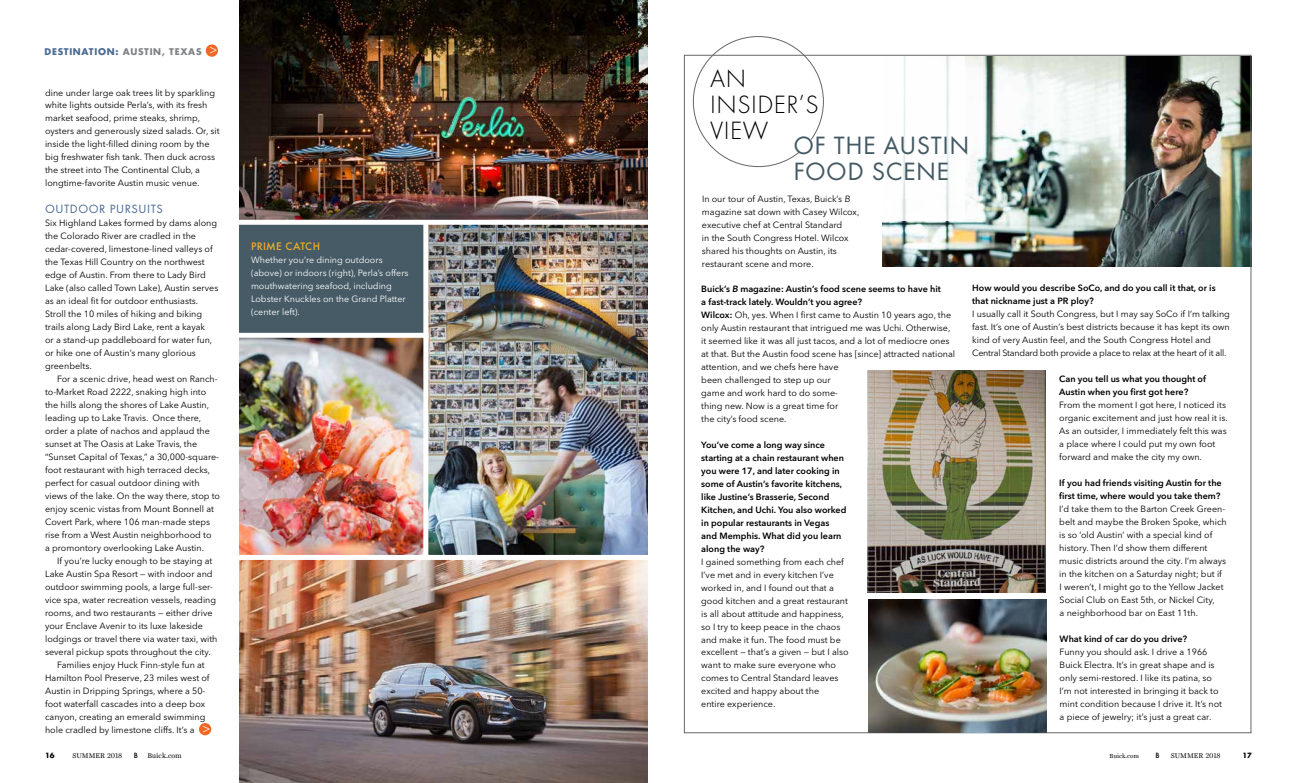
<style>
.page{position:relative;width:1296px;height:783px;background:#fff}
.page>*{position:absolute;margin:0;border:0;box-sizing:border-box;transform-origin:0 0}
.t1{font:23px/26px "Buick Futura ND";letter-spacing:.02em;color:#435964}
.t2{font:300 23px/26px "Buick Futura ND";letter-spacing:.02em;color:#000}
.t3{font:12.8px "Avenir Next LT Pro";color:#fff}
.t4{font:11px "Buick Futura ND";letter-spacing:.05em;color:#4a6a95}
.t5{font:500 10px "Buick Futura ND";letter-spacing:.03em;color:#f2ad27}
.t6{font:9px/13px "Avenir Next LT Pro";color:#000}
.t7{font:600 9px/13px "Avenir Next LT Pro";color:#000}
.t8{font:9px/13px "Avenir Next LT Pro";color:#fff}
.t9{font:700 9px "Futura LT Pro";letter-spacing:.08em;color:#4a6a95}
.t10{font:7px "Harriet Text";color:#000}
.t11{font:700 7px "Futura LT Pro";color:#000}
.t12{font:500 7px "Buick Futura ND";color:#000}
.t13{font:6px "Harriet Text";color:#000}
.s1{color:#808285}
.s2{font-family:"Avenir Next LT Pro";font-weight:400;font-size:12.8px;color:#fff}
.s3{font-weight:600}
</style>
<div class="page">
<img style="left:883px;top:57px;width:366px;height:210px">
<div style="left:883px;top:56px;width:82px;height:164px;background:#fff"></div>
<img style="left:868px;top:370px;width:178px;height:222px">
<img style="left:868px;top:600px;width:178px;height:132px">
<img style="left:428px;top:225px;width:220px;height:330px">
<img style="left:239px;top:0;width:409px;height:220px">
<div style="left:240px;top:224px;width:185px;height:110px;background:#465b66"></div>
<img style="left:240px;top:338px;width:183px;height:217px">
<img style="left:239px;top:560px;width:409px;height:223px">
<div style="left:237px;top:220px;width:412px;height:5px;background:#fff"></div>
<div style="left:235px;top:333px;width:193px;height:5px;background:#fff"></div>
<div style="left:423px;top:221px;width:5px;height:336px;background:#fff"></div>
<div style="left:199px;top:723px;width:12px;height:12px;background:#f26522;border-radius:50%"></div>
<div style="left:206px;top:44px;width:12px;height:13px;background:#f26522;border-radius:50%"></div>
<p class="t9" style="left:45px;top:45px;width:174px">DESTINATION: <span class="s1">AUSTIN, TEXAS</span> <span class="s2">&gt;</span></p>
<p class="t6" style="left:45px;top:86px;width:176px">dine under large oak trees lit by sparkling white lights outside Perla’s, with its fresh market seafood, prime steaks, shrimp, oysters and generously sized salads. Or, sit inside the light-filled dining room by the big freshwater fish tank. Then duck across the street into The Continental Club, a longtime-favorite Austin music venue.</p>
<p class="t4" style="left:45px;top:202px;width:119px">OUTDOOR PURSUITS</p>
<p class="t6" style="left:45px;top:216px;width:175px">Six Highland Lakes formed by dams along the Colorado River are cradled in the cedar-covered, limestone-lined valleys of the Texas Hill Country on the northwest edge of Austin. From there to Lady Bird Lake (also called Town Lake), Austin serves as an ideal fit for outdoor enthusiasts.<br>Stroll the 10 miles of hiking and biking trails along Lady Bird Lake, rent a kayak<br>or a stand-up paddleboard for water fun, or hike one of Austin’s many glorious greenbelts.</p>
<p class="t6" style="left:45px;top:372px;width:177px;text-indent:12px">For a scenic drive, head west on Ranch&shy;to-Market Road 2222, snaking high into the hills along the shores of Lake Austin, leading up to Lake Travis. Once there, order a plate of nachos and applaud the sunset at The Oasis at Lake Travis, the “Sunset Capital of Texas,” a 30,000-square&shy;foot restaurant with high terraced decks, perfect for casual outdoor dining with views of the lake. On the way there, stop to enjoy scenic vistas from Mount Bonnell at Covert Park, where 106 man-made steps rise from a West Austin neighborhood to<br>a promontory overlooking Lake Austin.</p>
<p class="t6" style="left:57px;top:554px;width:157px">If you’re lucky enough to be staying at</p>
<p class="t6" style="left:45px;top:567px;width:169px">Lake Austin Spa Resort — with indoor and</p>
<p class="t6" style="left:45px;top:580px;width:170px">outdoor swimming pools, a large full-ser-</p>
<p class="t6" style="left:45px;top:593px;width:173px">vice spa, water recreation vessels, reading</p>
<p class="t6" style="left:45px;top:606px;width:169px">rooms, and two restaurants — either drive</p>
<p class="t6" style="left:45px;top:619px;width:160px">your Enclave Avenir to its luxe lakeside</p>
<p class="t6" style="left:45px;top:632px;width:174px">lodgings or travel there via water taxi, with</p>
<p class="t6" style="left:45px;top:645px;width:167px">several pickup spots throughout the city.</p>
<p class="t6" style="left:57px;top:658px;width:149px">Families enjoy Huck Finn-style fun at</p>
<p class="t6" style="left:45px;top:671px;width:166px">Hamilton Pool Preserve, 23 miles west of</p>
<p class="t6" style="left:45px;top:684px;width:162px">Austin in Dripping Springs, where a 50-</p>
<p class="t6" style="left:45px;top:697px;width:162px">foot waterfall cascades into a deep box</p>
<p class="t6" style="left:45px;top:710px;width:162px">canyon, creating an emerald swimming</p>
<p class="t6" style="left:45px;top:723px;width:151px">hole cradled by limestone cliffs. It’s a</p>
<h2 class="t3" style="left:202px;top:721px;width:10px">&gt;</h2>
<p class="t5" style="left:251px;top:240px;width:70px">PRIME CATCH</p>
<p class="t8" style="left:251px;top:254px;width:159px">Whether you’re dining outdoors (above) or indoors (right), Perla’s offers mouthwatering seafood, including<br>Lobster Knuckles on the Grand Platter (center left).</p>
<h1 class="t2" style="left:710px;top:66px;width:110px">AN<br>INSIDER’S<br>VIEW</h1>
<h1 class="t1" style="left:793px;top:133px;width:177px">OF THE AUSTIN<br>FOOD SCENE</h1>
<p class="t6" style="left:702px;top:192px;width:159px">In our tour of Austin, Texas, Buick’s B magazine sat down with Casey Wilcox, executive chef at Central Standard<br>in the South Congress Hotel. Wilcox shared his thoughts on Austin, its restaurant scene and more.</p>
<p class="t6" style="left:701px;top:282px;width:255px"><span class="s3">Buick’s B magazine: Austin’s food scene seems to have hit<br>a fast-track lately. Wouldn’t you agree?<br>Wilcox:</span> Oh, yes. When I first came to Austin 10 years ago, the only Austin restaurant that intrigued me was Uchi. Otherwise, it seemed like it was all just tacos, and a lot of mediocre ones at that. But the Austin food scene has [since] attracted national attention, and we chefs here have<br>been challenged to step up our<br>game and work hard to do some-<br>thing new. Now is a great time for<br>the city’s food scene.</p>
<p class="t7" style="left:701px;top:438px;width:147px">You’ve come a long way since starting at a chain restaurant when you were 17, and later cooking in some of Austin’s favorite kitchens, like Justine’s Brasserie, Second<br>Kitchen, and Uchi. You also worked in popular restaurants in Vegas and Memphis. What did you learn along the way?</p>
<p class="t6" style="left:701px;top:555px;width:149px">I gained something from each chef<br>I’ve met and in every kitchen I’ve worked in, and I found out that a good kitchen and a great restaurant is all about attitude and happiness, so I try to keep peace in the chaos and make it fun. The food must be excellent — that’s a given — but I also want to make sure everyone who comes to Central Standard leaves excited and happy about the<br>entire experience.</p>
<p class="t7" style="left:972px;top:282px;width:245px">How would you describe SoCo, and do you call it that, or is that nickname just a PR ploy?</p>
<p class="t6" style="left:972px;top:308px;width:259px">I usually call it South Congress, but I may say SoCo if I’m talking fast. It’s one of Austin’s best districts because it has kept its own kind of very Austin feel, and the South Congress Hotel and Central Standard both provide a place to relax at the heart of it all.</p>
<p class="t7" style="left:1059px;top:373px;width:148px">Can you tell us what you thought of<br>Austin when you first got here?</p>
<p class="t6" style="left:1059px;top:399px;width:170px">From the moment I got here, I noticed its organic excitement and just how real it is.<br>As an outsider, I immediately felt this was a place where I could put my own foot forward and make the city my own.</p>
<p class="t7" style="left:1059px;top:477px;width:164px">If you had friends visiting Austin for the first time, where would you take them?</p>
<p class="t6" style="left:1059px;top:503px;width:169px">I’d take them to the Barton Creek Green&shy;belt and maybe the Broken Spoke, which is so ‘old Austin’ with a special kind of history. Then I’d show them different music districts around the city. I’m always in the kitchen on a Saturday night; but if<br>I weren’t, I might go to the Yellow Jacket Social Club on East 5th, or Nickel City,<br>a neighborhood bar on East 11th.</p>
<p class="t7" style="left:1060px;top:633px;width:129px">What kind of car do you drive?</p>
<p class="t6" style="left:1060px;top:646px;width:164px">Funny you should ask. I drive a 1966<br>Buick Electra. It’s in great shape and is only semi-restored. I like its patina, so I’m not interested in bringing it back to mint condition because I drive it. It’s not a piece of jewelry; it’s just a great car.</p>
<p class="t11" style="left:45px;top:750px;width:11px">16</p>
<p class="t10" style="left:72px;top:751px;width:51px">SUMMER 2018</p>
<p class="t12" style="left:134px;top:751px;width:6px">B</p>
<p class="t10" style="left:147px;top:751px;width:36px">Buick.com</p>
<p class="t13" style="left:1110px;top:752px;width:31px">Buick.com</p>
<p class="t12" style="left:1156px;top:751px;width:6px">B</p>
<p class="t10" style="left:1171px;top:751px;width:51px">SUMMER 2018</p>
<p class="t11" style="left:1242px;top:750px;width:11px">17</p>
</div>
